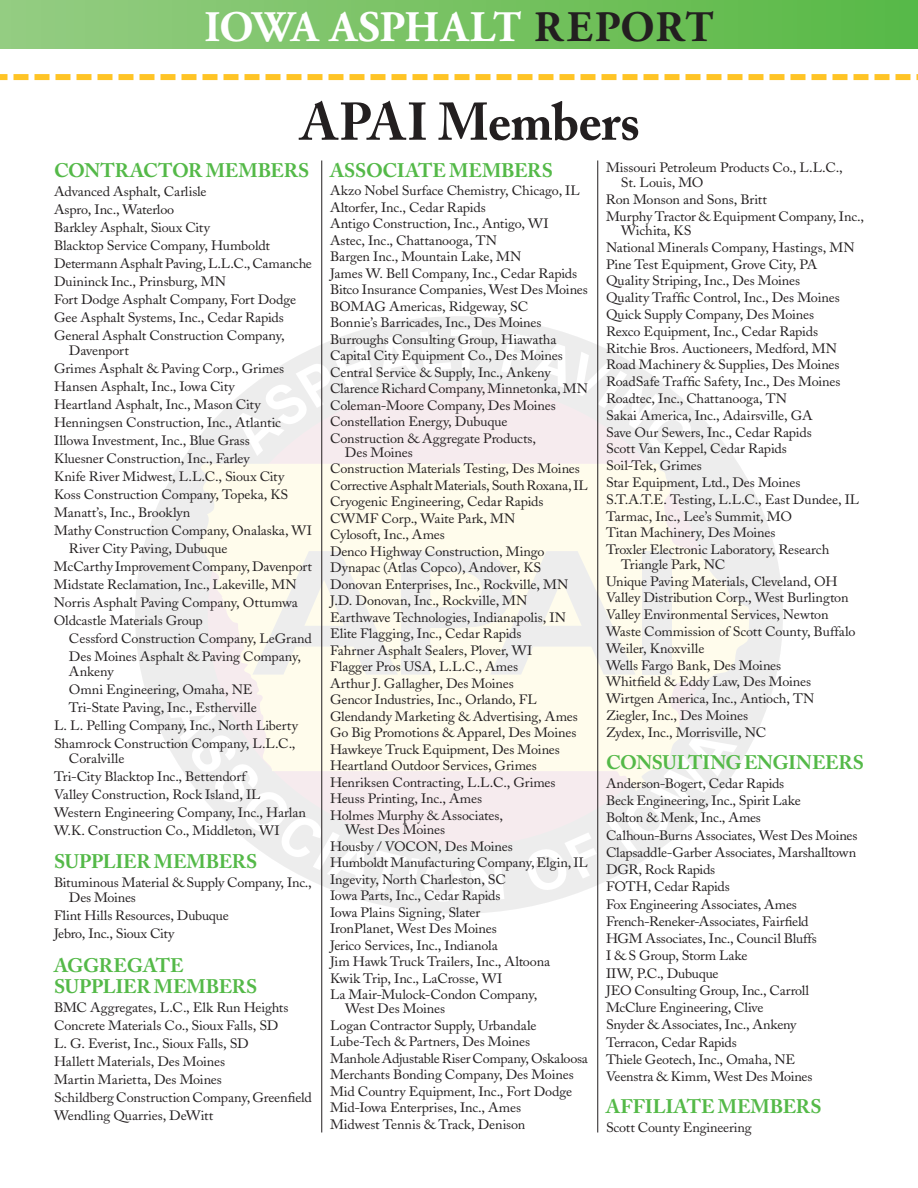
<style>
.page{position:relative;width:918px;height:1188px;background:#fff}
.page>*{position:absolute;margin:0;border:0;box-sizing:border-box;transform-origin:0 0}
.t1{font:700 52.5px "Adobe Caslon";letter-spacing:-.01em;color:#231f20}
.t2{font:700 43.5px "Adobe Garamond";letter-spacing:.005em;color:#fff}
.t3{font:700 19.5px/21px "Adobe Caslon";letter-spacing:-.015em;color:#54b948}
.t4{font:13.5px/16.5px "Adobe Caslon";letter-spacing:-.01em;color:#231f20;scale:1.05 1}
.s1{color:#231f20}
</style>
<div class="page">
<svg style="left:0;top:74px;width:918px;height:6px"></svg>
<div style="left:0;top:0;width:918px;height:49px;background:linear-gradient(to right,#95cc81,#59b945)"></div>
<div style="left:135px;top:316px;width:648px;height:598px;background:#ededed;border-radius:50%"></div>
<div style="left:208px;top:383px;width:502px;height:464px;background:#f6ebee;border-radius:50%"></div>
<svg style="left:237px;top:329px;width:245px;height:127px"></svg>
<svg style="left:501px;top:333px;width:65px;height:55px"></svg>
<svg style="left:575px;top:352px;width:116px;height:102px"></svg>
<svg style="left:168px;top:709px;width:196px;height:178px"></svg>
<svg style="left:375px;top:850px;width:87px;height:52px"></svg>
<svg style="left:470px;top:860px;width:34px;height:41px"></svg>
<svg style="left:527px;top:833px;width:69px;height:57px"></svg>
<svg style="left:607px;top:791px;width:114px;height:63px"></svg>
<svg style="left:198px;top:462px;width:551px;height:329px;fill:#fffcec"></svg>
<svg style="left:252px;top:551px;width:384px;height:124px"></svg>
<div style="left:643px;top:551px;width:29px;height:124px;background:#ededed"></div>
<hr style="left:321px;top:160px;width:1px;height:972px;background:#231f20">
<hr style="left:597px;top:160px;width:1px;height:972px;background:#231f20">
<h2 class="t2" style="left:204px;top:3px;width:511px">IOWA ASPHALT <span class="s1">REPORT</span></h2>
<h1 class="t1" style="left:301px;top:90px;width:341px">APAI Members</h1>
<h3 class="t3" style="left:54px;top:160px;width:257px">CONTRACTOR MEMBERS</h3>
<p class="t4" style="left:54px;top:182px;width:247px;line-height:18px">Advanced Asphalt, Carlisle<br>Aspro, Inc., Waterloo<br>Barkley Asphalt, Sioux City<br>Blacktop Service Company, Humboldt Determann Asphalt Paving, L.L.C., Camanche Duininck Inc., Prinsburg, MN<br>Fort Dodge Asphalt Company, Fort Dodge Gee Asphalt Systems, Inc., Cedar Rapids General Asphalt Construction Company,</p>
<p class="t4" style="left:69px;top:342px;width:59px">Davenport</p>
<p class="t4" style="left:54px;top:360px;width:221px">Grimes Asphalt &amp; Paving Corp., Grimes</p>
<p class="t4" style="left:54px;top:378px;width:174px">Hansen Asphalt, Inc., Iowa City</p>
<p class="t4" style="left:54px;top:396px;width:198px">Heartland Asphalt, Inc., Mason City</p>
<p class="t4" style="left:54px;top:414px;width:218px">Henningsen Construction, Inc., Atlantic</p>
<p class="t4" style="left:54px;top:432px;width:188px">Illowa Investment, Inc., Blue Grass</p>
<p class="t4" style="left:54px;top:450px;width:188px">Kluesner Construction, Inc., Farley</p>
<p class="t4" style="left:54px;top:468px;width:221px">Knife River Midwest, L.L.C., Sioux City</p>
<p class="t4" style="left:54px;top:486px;width:225px">Koss Construction Company, Topeka, KS</p>
<p class="t4" style="left:54px;top:504px;width:131px">Manatt’s, Inc., Brooklyn</p>
<p class="t4" style="left:54px;top:522px;width:247px">Mathy Construction Company, Onalaska, WI</p>
<p class="t4" style="left:69px;top:540px;width:153px">River City Paving, Dubuque</p>
<p class="t4" style="left:54px;top:558px;width:247px">McCarthy Improvement Company, Davenport</p>
<p class="t4" style="left:54px;top:576px;width:233px">Midstate Reclamation, Inc., Lakeville, MN</p>
<p class="t4" style="left:54px;top:594px;width:234px">Norris Asphalt Paving Company, Ottumwa</p>
<p class="t4" style="left:54px;top:612px;width:143px">Oldcastle Materials Group</p>
<p class="t4" style="left:69px;top:630px;width:233px">Cessford Construction Company, LeGrand</p>
<p class="t4" style="left:69px;top:648px;width:222px">Des Moines Asphalt &amp; Paving Company,</p>
<p class="t4" style="left:69px;top:663px;width:44px">Ankeny</p>
<p class="t4" style="left:69px;top:681px;width:176px">Omni Engineering, Omaha, NE</p>
<p class="t4" style="left:69px;top:699px;width:180px">Tri-State Paving, Inc., Estherville</p>
<p class="t4" style="left:54px;top:717px;width:234px">L. L. Pelling Company, Inc., North Liberty</p>
<p class="t4" style="left:54px;top:735px;width:232px">Shamrock Construction Company, L.L.C.,</p>
<p class="t4" style="left:54px;top:749px;width:242px;line-height:18px;text-indent:15px">Coralville<br>Tri-City Blacktop Inc., Bettendorf<br>Valley Construction, Rock Island, IL Western Engineering Company, Inc., Harlan W.K. Construction Co., Middleton, WI</p>
<h3 class="t3" style="left:54px;top:851px;width:205px">SUPPLIER MEMBERS</h3>
<p class="t4" style="left:69px;top:875px;width:233px;line-height:15px;text-indent:-15px">Bituminous Material &amp; Supply Company, Inc.,<br>Des Moines</p>
<p class="t4" style="left:54px;top:906px;width:168px;line-height:18px">Flint Hills Resources, Dubuque<br>Jebro, Inc., Sioux City</p>
<h3 class="t3" style="left:54px;top:955px;width:205px">AGGREGATE<br>SUPPLIER MEMBERS</h3>
<p class="t4" style="left:54px;top:998px;width:247px;line-height:18px">BMC Aggregates, L.C., Elk Run Heights Concrete Materials Co., Sioux Falls, SD<br>L. G. Everist, Inc., Sioux Falls, SD<br>Hallett Materials, Des Moines<br>Martin Marietta, Des Moines<br>Schildberg Construction Company, Greenfield Wendling Quarries, DeWitt</p>
<h3 class="t3" style="left:330px;top:160px;width:224px">ASSOCIATE MEMBERS</h3>
<p class="t4" style="left:330px;top:182px;width:247px">Akzo Nobel Surface Chemistry, Chicago, IL Altorfer, Inc., Cedar Rapids<br>Antigo Construction, Inc., Antigo, WI<br>Astec, Inc., Chattanooga, TN<br>Bargen Inc., Mountain Lake, MN<br>James W. Bell Company, Inc., Cedar Rapids Bitco Insurance Companies, West Des Moines BOMAG Americas, Ridgeway, SC<br>Bonnie’s Barricades, Inc., Des Moines Burroughs Consulting Group, Hiawatha Capital City Equipment Co., Des Moines Central Service &amp; Supply, Inc., Ankeny Clarence Richard Company, Minnetonka, MN Coleman-Moore Company, Des Moines Constellation Energy, Dubuque<br>Construction &amp; Aggregate Products,</p>
<p class="t4" style="left:330px;top:444px;width:247px;text-indent:15px">Des Moines<br>Construction Materials Testing, Des Moines Corrective Asphalt Materials, South Roxana, IL Cryogenic Engineering, Cedar Rapids CWMF Corp., Waite Park, MN<br>Cylosoft, Inc., Ames<br>Denco Highway Construction, Mingo Dynapac (Atlas Copco), Andover, KS Donovan Enterprises, Inc., Rockville, MN J.D. Donovan, Inc., Rockville, MN Earthwave Technologies, Indianapolis, IN Elite Flagging, Inc., Cedar Rapids<br>Fahrner Asphalt Sealers, Plover, WI<br>Flagger Pros USA, L.L.C., Ames<br>Arthur J. Gallagher, Des Moines<br>Gencor Industries, Inc., Orlando, FL Glendandy Marketing &amp; Advertising, Ames Go Big Promotions &amp; Apparel, Des Moines Hawkeye Truck Equipment, Des Moines Heartland Outdoor Services, Grimes Henriksen Contracting, L.L.C., Grimes Heuss Printing, Inc., Ames<br>Holmes Murphy &amp; Associates,</p>
<p class="t4" style="left:330px;top:821px;width:247px;text-indent:15px">West Des Moines<br>Housby / VOCON, Des Moines<br>Humboldt Manufacturing Company, Elgin, IL<br>Ingevity, North Charleston, SC<br>Iowa Parts, Inc., Cedar Rapids<br>Iowa Plains Signing, Slater<br>IronPlanet, West Des Moines<br>Jerico Services, Inc., Indianola<br>Jim Hawk Truck Trailers, Inc., Altoona<br>Kwik Trip, Inc., LaCrosse, WI<br>La Mair-Mulock-Condon Company,</p>
<p class="t4" style="left:330px;top:1001px;width:247px;text-indent:15px">West Des Moines<br>Logan Contractor Supply, Urbandale Lube-Tech &amp; Partners, Des Moines<br>Manhole Adjustable Riser Company, Oskaloosa Merchants Bonding Company, Des Moines Mid Country Equipment, Inc., Fort Dodge Mid-Iowa Enterprises, Inc., Ames<br>Midwest Tennis &amp; Track, Denison</p>
<p class="t4" style="left:621px;top:161px;width:213px;line-height:14.5px;text-indent:-15px">Missouri Petroleum Products Co., L.L.C.,<br>St. Louis, MO</p>
<p class="t4" style="left:606px;top:191px;width:247px">Ron Monson and Sons, Britt<br>Murphy Tractor &amp; Equipment Company, Inc.,</p>
<p class="t4" style="left:606px;top:222px;width:243px;text-indent:15px">Wichita, KS<br>National Minerals Company, Hastings, MN Pine Test Equipment, Grove City, PA Quality Striping, Inc., Des Moines<br>Quality Traffic Control, Inc., Des Moines Quick Supply Company, Des Moines<br>Rexco Equipment, Inc., Cedar Rapids Ritchie Bros. Auctioneers, Medford, MN Road Machinery &amp; Supplies, Des Moines RoadSafe Traffic Safety, Inc., Des Moines Roadtec, Inc., Chattanooga, TN<br>Sakai America, Inc., Adairsville, GA<br>Save Our Sewers, Inc., Cedar Rapids<br>Scott Van Keppel, Cedar Rapids<br>Soil-Tek, Grimes<br>Star Equipment, Ltd., Des Moines S.T.A.T.E. Testing, L.L.C., East Dundee, IL Tarmac, Inc., Lee’s Summit, MO<br>Titan Machinery, Des Moines<br>Troxler Electronic Laboratory, Research</p>
<p class="t4" style="left:606px;top:556px;width:239px;text-indent:15px">Triangle Park, NC<br>Unique Paving Materials, Cleveland, OH<br>Valley Distribution Corp., West Burlington<br>Valley Environmental Services, Newton<br>Waste Commission of Scott County, Buffalo<br>Weiler, Knoxville<br>Wells Fargo Bank, Des Moines<br>Whitfield &amp; Eddy Law, Des Moines<br>Wirtgen America, Inc., Antioch, TN<br>Ziegler, Inc., Des Moines<br>Zydex, Inc., Morrisville, NC</p>
<h3 class="t3" style="left:606px;top:752px;width:259px">CONSULTING ENGINEERS</h3>
<p class="t4" style="left:606px;top:775px;width:241px;line-height:17.2px">Anderson-Bogert, Cedar Rapids<br>Beck Engineering, Inc., Spirit Lake<br>Bolton &amp; Menk, Inc., Ames<br>Calhoun-Burns Associates, West Des Moines<br>Clapsaddle-Garber Associates, Marshalltown<br>DGR, Rock Rapids<br>FOTH, Cedar Rapids<br>Fox Engineering Associates, Ames<br>French-Reneker-Associates, Fairfield<br>HGM Associates, Inc., Council Bluffs<br>I &amp; S Group, Storm Lake<br>IIW, P.C., Dubuque<br>JEO Consulting Group, Inc., Carroll<br>McClure Engineering, Clive<br>Snyder &amp; Associates, Inc., Ankeny<br>Terracon, Cedar Rapids<br>Thiele Geotech, Inc., Omaha, NE<br>Veenstra &amp; Kimm, West Des Moines</p>
<h3 class="t3" style="left:606px;top:1096px;width:217px">AFFILIATE MEMBERS</h3>
<p class="t4" style="left:606px;top:1119px;width:140px">Scott County Engineering</p>
</div>
